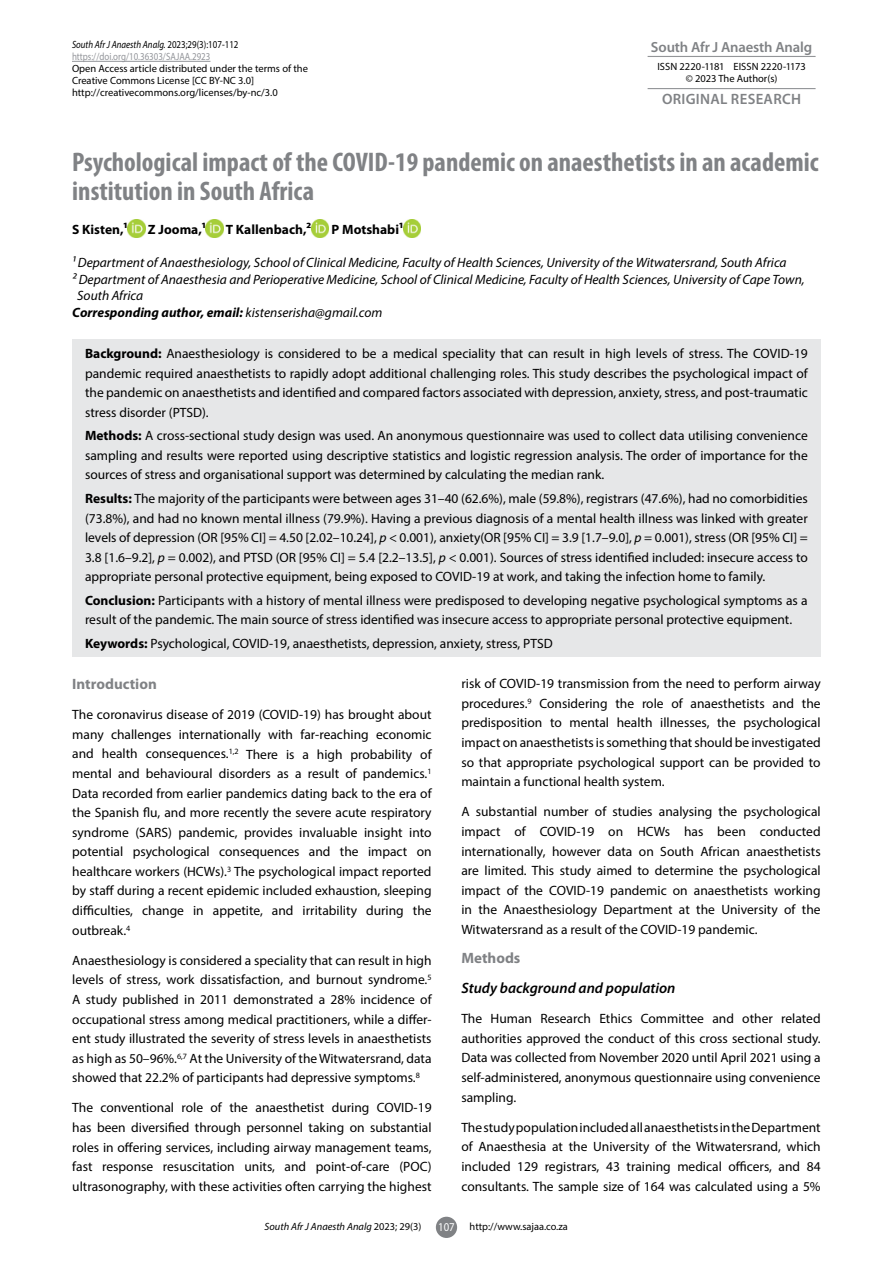
<style>
.page{position:relative;width:893px;height:1263px;background:#fff}
.page>*{position:absolute;margin:0;border:0;box-sizing:border-box;transform-origin:0 0}
.t1{font:700 condensed 27px/28.5px "Myriad Pro";color:#808285}
.t2{font:italic 600 15px "Myriad Pro";color:#000}
.t3{font:700 15px "Myriad Pro";color:#808285}
.t4{font:600 15px "Myriad Pro";letter-spacing:.02em;color:#808285}
.t5{font:600 14.7px "Myriad Pro";letter-spacing:-.01em;color:#808285}
.t6{font:13.5px/19.5px "Myriad Pro";color:#000;text-align:justify}
.t7{font:italic 13.5px "Myriad Pro";color:#000}
.t8{font:italic 700 13.5px "Myriad Pro";color:#000}
.t9{font:700 13.5px "Myriad Pro";color:#000}
.t10{font:10.5px/12px "Myriad Pro";color:#000}
.t11{font:10.5px/12px "Myriad Pro";color:#93959a;scale:.85 1}
.t12{font:italic 10.5px "Myriad Pro";color:#000}
.s1{font-style:italic;color:#000}
.s2{color:#000}
.s3{font-weight:400}
.s4{font-weight:700}
.s5{font-style:italic}
.s6{font-style:normal}
.s7{font-size:12px;color:#fff}
</style>
<div class="page">
<div style="left:436px;top:1217px;width:21px;height:21px;background:#808285;border-radius:50%"></div>
<hr style="left:72px;top:61px;width:138px;height:1px;background:#93959a">
<hr style="left:648px;top:56px;width:168px;height:1px;background:#939598">
<hr style="left:648px;top:88px;width:168px;height:1px;background:#939598">
<div style="left:72px;top:339px;width:748px;height:318px;background:#e6e7e8"></div>
<img style="left:128px;top:220px;width:17px;height:17px">
<img style="left:206px;top:220px;width:18px;height:17px">
<img style="left:311px;top:220px;width:18px;height:17px">
<img style="left:403px;top:220px;width:18px;height:17px">
<p class="t11" style="left:72px;top:39px;width:197px"><span class="s1">South Afr J Anaesth Analg.</span> <span class="s2">2023;29(3):107-112 </span>https://doi.org/10.36303/SAJAA.2923</p>
<p class="t10" style="left:72px;top:63px;width:237px">Open Access article distributed under the terms of the<br>Creative Commons License [CC BY-NC 3.0] http://creativecommons.org/licenses/by-nc/3.0</p>
<p class="t5" style="left:651px;top:37px;width:163px">South Afr J Anaesth Analg</p>
<p class="t10" style="left:657px;top:60px;width:150px;text-align:center">ISSN 2220-1181 EISSN 2220-1173 © 2023 The Author(s)</p>
<p class="t4" style="left:662px;top:90px;width:141px">ORIGINAL RESEARCH</p>
<h1 class="t1" style="left:72px;top:147px;width:748px">Psychological impact of the COVID-19 pandemic on anaesthetists in an academic institution in South Africa</h1>
<p class="t9" style="left:72px;top:221px;width:57px">S Kisten,1</p>
<p class="t9" style="left:148px;top:221px;width:59px">Z Jooma,1</p>
<p class="t9" style="left:226px;top:221px;width:87px">T Kallenbach,2</p>
<p class="t9" style="left:332px;top:221px;width:73px">P Motshabi1</p>
<p class="t7" style="left:72px;top:254px;width:716px">1 Department of Anaesthesiology, School of Clinical Medicine, Faculty of Health Sciences, University of the Witwatersrand, South Africa</p>
<p class="t7" style="left:72px;top:271px;width:734px">2 Department of Anaesthesia and Perioperative Medicine, School of Clinical Medicine, Faculty of Health Sciences, University of Cape Town,</p>
<p class="t7" style="left:77px;top:287px;width:67px">South Africa</p>
<p class="t8" style="left:72px;top:303px;width:312px">Corresponding author, email: <span class="s3">kistenserisha@gmail.com</span></p>
<p class="t6" style="left:85px;top:344px;width:724px"><span class="s4">Background:</span> Anaesthesiology is considered to be a medical speciality that can result in high levels of stress. The COVID-19 pandemic required anaesthetists to rapidly adopt additional challenging roles. This study describes the psychological impact of the pandemic on anaesthetists and identified and compared factors associated with depression, anxiety, stress, and post-traumatic stress disorder (PTSD).</p>
<p class="t6" style="left:85px;top:426px;width:724px"><span class="s4">Methods:</span> A cross-sectional study design was used. An anonymous questionnaire was used to collect data utilising convenience sampling and results were reported using descriptive statistics and logistic regression analysis. The order of importance for the sources of stress and organisational support was determined by calculating the median rank.</p>
<p class="t6" style="left:85px;top:489px;width:724px"><span class="s4">Results:</span> The majority of the participants were between ages 31–40 (62.6%), male (59.8%), registrars (47.6%), had no comorbidities (73.8%), and had no known mental illness (79.9%). Having a previous diagnosis of a mental health illness was linked with greater levels of depression (OR [95% CI] = 4.50 [2.02–10.24], <span class="s5">p</span> &lt; 0.001), anxiety(OR [95% CI] = 3.9 [1.7–9.0], <span class="s5">p</span> = 0.001), stress (OR [95% CI] = 3.8 [1.6–9.2], <span class="s5">p</span> = 0.002), and PTSD (OR [95% CI] = 5.4 [2.2–13.5], <span class="s5">p</span> &lt; 0.001). Sources of stress identified included: insecure access to appropriate personal protective equipment, being exposed to COVID-19 at work, and taking the infection home to family.</p>
<p class="t6" style="left:85px;top:590px;width:724px"><span class="s4">Conclusion:</span> Participants with a history of mental illness were predisposed to developing negative psychological symptoms as a result of the pandemic. The main source of stress identified was insecure access to appropriate personal protective equipment.</p>
<p class="t6" style="left:85px;top:633px;width:469px"><span class="s4">Keywords:</span> Psychological, COVID-19, anaesthetists, depression, anxiety, stress, PTSD</p>
<p class="t3" style="left:72px;top:674px;width:86px">Introduction</p>
<p class="t6" style="left:72px;top:705px;width:361px">The coronavirus disease of 2019 (COVID-19) has brought about many challenges internationally with far-reaching economic and health consequences.<sup>1,2</sup> There is a high probability of mental and behavioural disorders as a result of pandemics.<sup>1<br></sup>Data recorded from earlier pandemics dating back to the era of the Spanish flu, and more recently the severe acute respiratory syndrome (SARS) pandemic, provides invaluable insight into potential psychological consequences and the impact on healthcare workers (HCWs).<sup>3</sup> The psychological impact reported by staff during a recent epidemic included exhaustion, sleeping difficulties, change in appetite, and irritability during the outbreak.<sup>4</sup></p>
<p class="t6" style="left:72px;top:950px;width:361px">Anaesthesiology is considered a speciality that can result in high levels of stress, work dissatisfaction, and burnout syndrome.<sup>5<br></sup>A study published in 2011 demonstrated a 28% incidence of occupational stress among medical practitioners, while a differ&shy;ent study illustrated the severity of stress levels in anaesthetists as high as 50–96%.<sup>6,7</sup> At the University of the Witwatersrand, data showed that 22.2% of participants had depressive symptoms.<sup>8</sup></p>
<p class="t6" style="left:72px;top:1098px;width:361px">The conventional role of the anaesthetist during COVID-19 has been diversified through personnel taking on substantial roles in offering services, including airway management teams, fast response resuscitation units, and point-of-care (POC) ultrasonography, with these activities often carrying the highest</p>
<p class="t6" style="left:461px;top:673px;width:361px">risk of COVID-19 transmission from the need to perform airway procedures.<sup>9</sup> Considering the role of anaesthetists and the predisposition to mental health illnesses, the psychological impact on anaesthetists is something that should be investigated so that appropriate psychological support can be provided to maintain a functional health system.</p>
<p class="t6" style="left:461px;top:802px;width:361px">A substantial number of studies analysing the psychological impact of COVID-19 on HCWs has been conducted internationally, however data on South African anaesthetists are limited. This study aimed to determine the psychological impact of the COVID-19 pandemic on anaesthetists working in the Anaesthesiology Department at the University of the Witwatersrand as a result of the COVID-19 pandemic.</p>
<p class="t3" style="left:461px;top:949px;width:61px">Methods</p>
<p class="t2" style="left:461px;top:978px;width:216px">Study background and population</p>
<p class="t6" style="left:461px;top:1008px;width:361px">The Human Research Ethics Committee and other related authorities approved the conduct of this cross sectional study.<br>Data was collected from November 2020 until April 2021 using a self-administered, anonymous questionnaire using convenience sampling.</p>
<p class="t6" style="left:461px;top:1117px;width:361px">The study population included all anaesthetists in the Department of Anaesthesia at the University of the Witwatersrand, which included 129 registrars, 43 training medical officers, and 84 consultants. The sample size of 164 was calculated using a 5%</p>
<p class="t12" style="left:265px;top:1220px;width:158px">South Afr J Anaesth Analg <span class="s6">2023; 29(3)</span></p>
<p class="t10" style="left:438px;top:1220px;width:131px"><span class="s7">107</span> http://www.sajaa.co.za</p>
</div>
